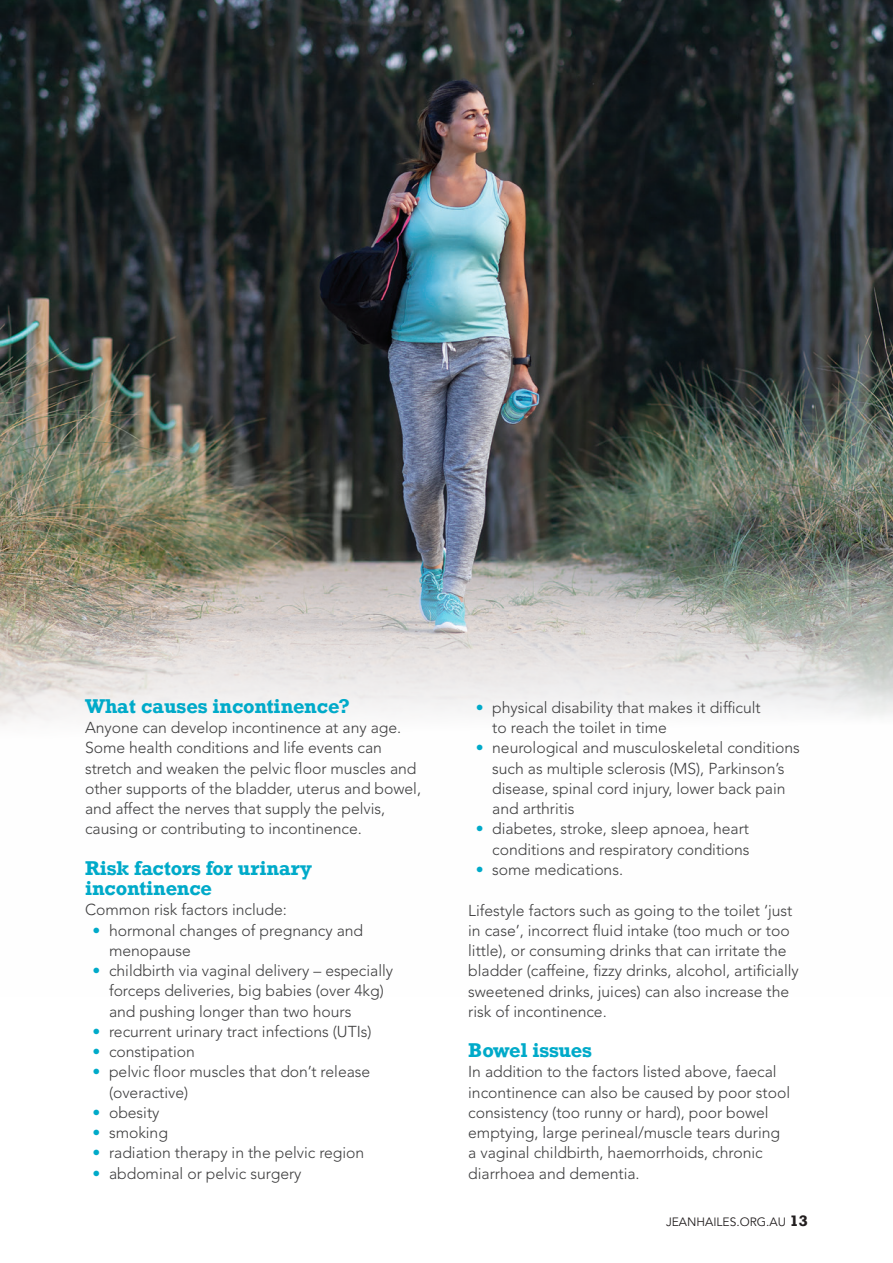
<style>
.page{position:relative;width:893px;height:1263px;background:#fff}
.page>*{position:absolute;margin:0;border:0;box-sizing:border-box;transform-origin:0 0}
.t1{font:700 18.75px/20.2px "Rockwell";letter-spacing:-.005em;color:#00aac9}
.t2{font:300 15.75px/20.2px "Avenir LT Std";letter-spacing:-.005em;color:#3e3e3f}
.t3{font:12px "Avenir LT Std";color:#231f20}
.s1{color:#00aac9}
.s2{font-family:"Rockwell";font-weight:700;font-size:14.25px}
</style>
<div class="page">
<img style="left:0;top:0;width:893px;height:724px">
<p class="t1" style="left:85px;top:696px;width:266px">What causes incontinence?</p>
<p class="t2" style="left:85px;top:718px;width:338px">Anyone can develop incontinence at any age.<br>Some health conditions and life events can stretch and weaken the pelvic floor muscles and other supports of the bladder, uterus and bowel, and affect the nerves that supply the pelvis, causing or contributing to incontinence.</p>
<p class="t1" style="left:85px;top:858px;width:229px">Risk factors for urinary incontinence</p>
<p class="t2" style="left:85px;top:900px;width:203px">Common risk factors include:</p>
<p class="t2" style="left:109px;top:920px;width:256px;text-indent:-17px"><span class="s1">•</span> hormonal changes of pregnancy and menopause</p>
<p class="t2" style="left:109px;top:961px;width:286px;text-indent:-17px"><span class="s1">•</span> childbirth via vaginal delivery – especially forceps deliveries, big babies (over 4kg) and pushing longer than two hours</p>
<p class="t2" style="left:93px;top:1021px;width:280px"><span class="s1">•</span> recurrent urinary tract infections (UTIs)</p>
<p class="t2" style="left:93px;top:1042px;width:104px"><span class="s1">•</span> constipation</p>
<p class="t2" style="left:109px;top:1062px;width:263px;text-indent:-17px"><span class="s1">•</span> pelvic floor muscles that don’t release (overactive)</p>
<p class="t2" style="left:93px;top:1102px;width:68px"><span class="s1">•</span> obesity</p>
<p class="t2" style="left:93px;top:1123px;width:77px"><span class="s1">•</span> smoking</p>
<p class="t2" style="left:93px;top:1143px;width:273px"><span class="s1">•</span> radiation therapy in the pelvic region</p>
<p class="t2" style="left:93px;top:1163px;width:211px"><span class="s1">•</span> abdominal or pelvic surgery</p>
<p class="t2" style="left:492px;top:697px;width:270px;text-indent:-17px"><span class="s1">•</span> physical disability that makes it difficult to reach the toilet in time</p>
<p class="t2" style="left:492px;top:738px;width:309px;text-indent:-17px"><span class="s1">•</span> neurological and musculoskeletal conditions such as multiple sclerosis (MS), Parkinson’s disease, spinal cord injury, lower back pain and arthritis</p>
<p class="t2" style="left:476px;top:819px;width:275px;text-align:right"><span class="s1">•</span> diabetes, stroke, sleep apnoea, heart conditions and respiratory conditions</p>
<p class="t2" style="left:476px;top:859px;width:149px"><span class="s1">•</span> some medications.</p>
<p class="t2" style="left:468px;top:900px;width:332px">Lifestyle factors such as going to the toilet ‘just in case’, incorrect fluid intake (too much or too little), or consuming drinks that can irritate the bladder (caffeine, fizzy drinks, alcohol, artificially sweetened drinks, juices) can also increase the risk of incontinence.</p>
<p class="t1" style="left:468px;top:1040px;width:125px">Bowel issues</p>
<p class="t2" style="left:468px;top:1062px;width:323px">In addition to the factors listed above, faecal incontinence can also be caused by poor stool consistency (too runny or hard), poor bowel emptying, large perineal/muscle tears during a vaginal childbirth, haemorrhoids, chronic diarrhoea and dementia.</p>
<p class="t3" style="left:666px;top:1214px;width:143px">JEANHAILES.ORG.AU <span class="s2">13</span></p>
</div>
